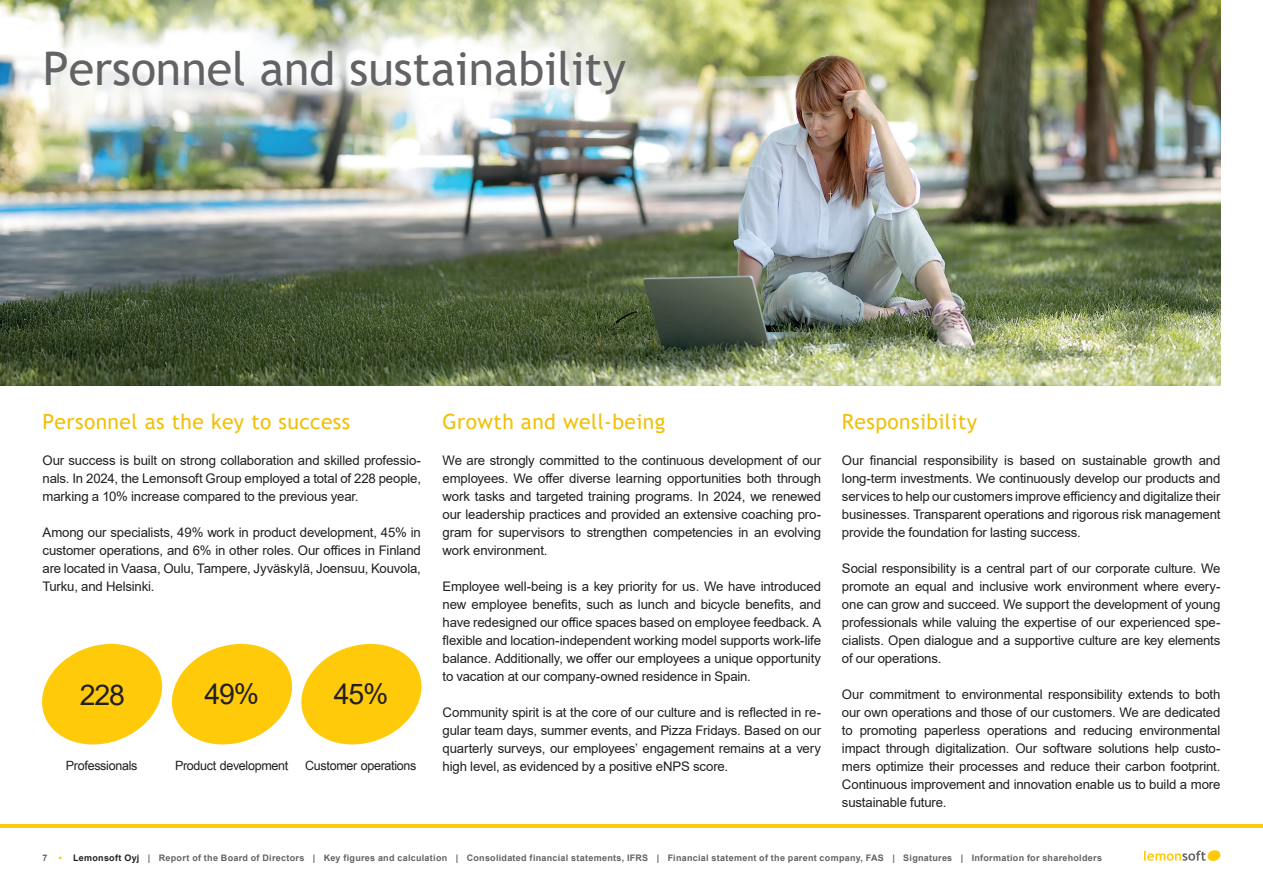
<style>
.page{position:relative;width:1263px;height:893px;background:#fff}
.page>*{position:absolute;margin:0;border:0;box-sizing:border-box;transform-origin:0 0}
.t1{font:46.5px "Trebuchet MS";color:#636366}
.t2{font:28.5px "Arial";letter-spacing:-.04em;color:#231f20}
.t3{font:21px "Trebuchet MS";letter-spacing:.02em;color:#f0c008}
.t4{font:13.2px/18px "Arial";letter-spacing:-.015em;color:#231f20;text-align:justify}
.t5{font:12.75px "Arial Narrow";letter-spacing:-.02em;color:#231f20;scale:1.2 1}
.t6{font:700 9px "Arial";letter-spacing:.03em;color:#636366}
.s1{color:#feca0a}
.s2{color:#231f20}
</style>
<div class="page">
<svg style="left:1144px;top:850px;width:77px;height:11px"></svg>
<hr style="left:0;top:825px;width:1263px;height:3px;background:#feca0a">
<svg style="left:42px;top:643px;width:380px;height:102px"></svg>
<img style="left:0;top:0;width:1220px;height:386px">
<h1 class="t1" style="left:43px;top:40px;width:585px">Personnel and sustainability</h1>
<h3 class="t3" style="left:43px;top:408px;width:309px">Personnel as the key to success</h3>
<p class="t4" style="left:43px;top:451px;width:380px">Our success is built on strong collaboration and skilled professio&shy;nals. In 2024, the Lemonsoft Group employed a total of 228 people, marking a 10% increase compared to the previous year.</p>
<p class="t4" style="left:43px;top:523px;width:380px">Among our specialists, 49% work in product development, 45% in customer operations, and 6% in other roles. Our offices in Finland are located in Vaasa, Oulu, Tampere, Jyväskylä, Joensuu, Kouvola, Turku, and Helsinki.</p>
<h2 class="t2" style="left:80px;top:675px;width:47px">228</h2>
<p class="t5" style="left:66px;top:756px;width:61px">Professionals</p>
<h2 class="t2" style="left:204px;top:674px;width:56px">49%</h2>
<h2 class="t2" style="left:334px;top:674px;width:56px">45%</h2>
<p class="t5" style="left:175px;top:756px;width:96px">Product development</p>
<p class="t5" style="left:305px;top:756px;width:94px">Customer operations</p>
<h3 class="t3" style="left:443px;top:408px;width:224px">Growth and well-being</h3>
<p class="t4" style="left:443px;top:451px;width:380px">We are strongly committed to the continuous development of our employees. We offer diverse learning opportunities both through work tasks and targeted training programs. In 2024, we renewed our leadership practices and provided an extensive coaching pro&shy;gram for supervisors to strengthen competencies in an evolving work environment.</p>
<p class="t4" style="left:443px;top:577px;width:380px">Employee well-being is a key priority for us. We have introduced new employee benefits, such as lunch and bicycle benefits, and have redesigned our office spaces based on employee feedback. A flexible and location-independent working model supports work-life balance. Additionally, we offer our employees a unique opportunity to vacation at our company-owned residence in Spain.</p>
<p class="t4" style="left:443px;top:703px;width:380px">Community spirit is at the core of our culture and is reflected in re&shy;gular team days, summer events, and Pizza Fridays. Based on our quarterly surveys, our employees’ engagement remains at a very high level, as evidenced by a positive eNPS score.</p>
<h3 class="t3" style="left:842px;top:408px;width:137px">Responsibility</h3>
<p class="t4" style="left:842px;top:451px;width:380px">Our financial responsibility is based on sustainable growth and long-term investments. We continuously develop our products and services to help our customers improve efficiency and digitalize their businesses. Transparent operations and rigorous risk management provide the foundation for lasting success.</p>
<p class="t4" style="left:842px;top:559px;width:380px">Social responsibility is a central part of our corporate culture. We promote an equal and inclusive work environment where every&shy;one can grow and succeed. We support the development of young professionals while valuing the expertise of our experienced spe&shy;cialists. Open dialogue and a supportive culture are key elements of our operations.</p>
<p class="t4" style="left:842px;top:685px;width:380px">Our commitment to environmental responsibility extends to both our own operations and those of our customers. We are dedicated to promoting paperless operations and reducing environmental impact through digitalization. Our software solutions help custo&shy;mers optimize their processes and reduce their carbon footprint.<br>Continuous improvement and innovation enable us to build a more sustainable future.</p>
<p class="t6" style="left:43px;top:852px;width:1061px">7 <span class="s1">•</span> <span class="s2">Lemonsoft Oyj</span> | Report of the Board of Directors | Key figures and calculation | Consolidated financial statements, IFRS | Financial statement of the parent company, FAS | Signatures | Information for shareholders</p>
</div>
